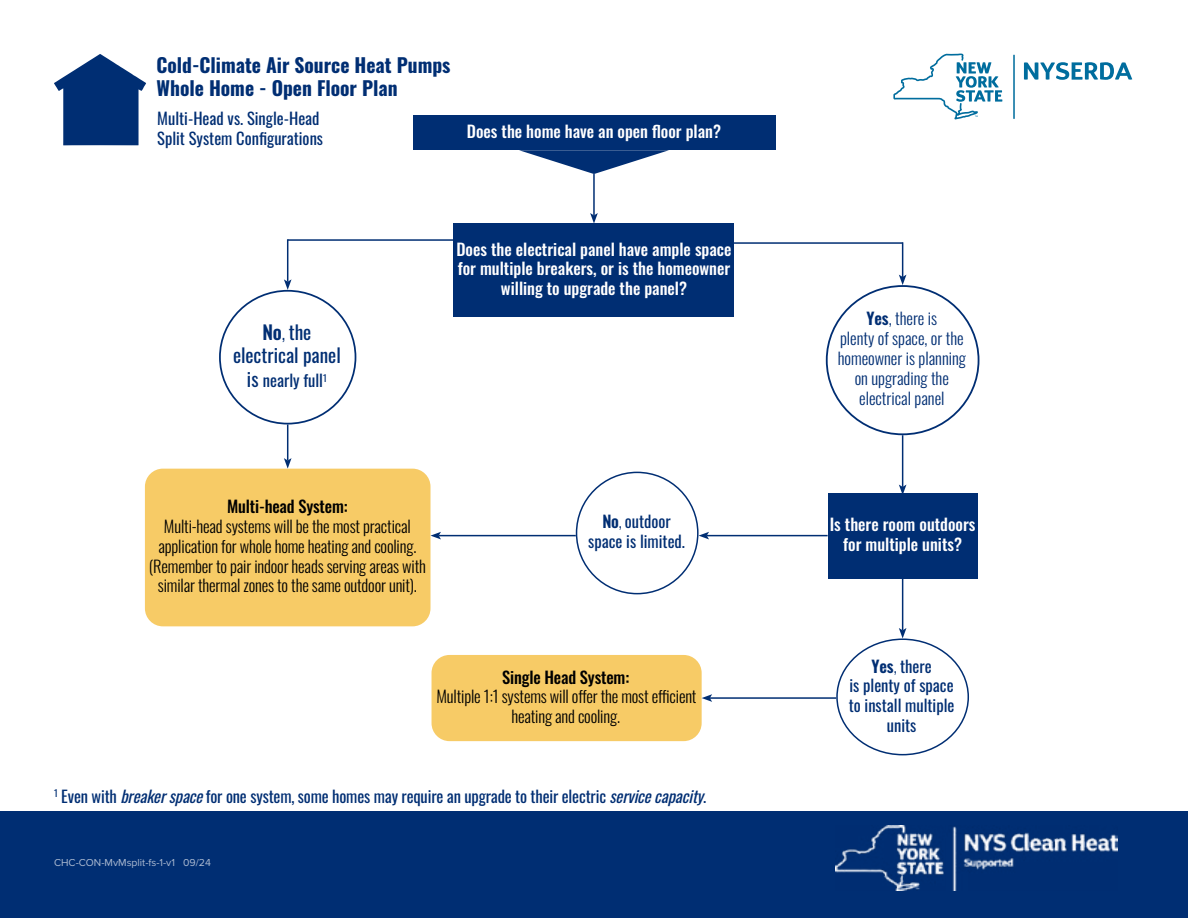
<style>
.page{position:relative;width:1188px;height:918px;background:#fff}
.page>*{position:absolute;margin:0;border:0;box-sizing:border-box;transform-origin:0 0}
.t1{font:700 19.5px/23.4px "Oswald";color:#002e73}
.t2{font:19.2px/23.1px "Oswald";color:#002e73;text-align:center}
.t3{font:16.5px/19.8px "Oswald";color:#002e73;text-align:center}
.t4{font:300 16.5px/19.8px "Oswald";letter-spacing:-.01em;color:#000;text-align:center}
.t5{font:500 16.5px/19.8px "Oswald";color:#fff;text-align:center}
.t6{font:300 16.5px/20.1px "Oswald";color:#002e73;text-align:center}
.t7{font:500 16.5px "Oswald";letter-spacing:-.01em;color:#000}
.t8{font:10.5px "Proxima Nova";color:#fff}
.s1{font-weight:600}
.s2{font-weight:300}
.s3{font-size:19.2px}
.s4{font-style:italic}
</style>
<div class="page">
<div style="left:0;top:811px;width:1188px;height:107px;background:#002e73"></div>
<div style="left:413px;top:115px;width:362px;height:35px;background:#002e73"></div>
<svg style="left:519px;top:150px;width:150px;height:24px"></svg>
<hr style="left:593px;top:174px;width:2px;height:41px;background:#002e73">
<svg style="left:590px;top:213px;width:8px;height:11px"></svg>
<div style="left:454px;top:224px;width:280px;height:93px;background:#002e73"></div>
<hr style="left:902px;top:242px;width:1px;height:35px;background:#002e73">
<svg style="left:899px;top:275px;width:7px;height:10px"></svg>
<hr style="left:735px;top:242px;width:167px;height:2px;background:#002e73">
<hr style="left:287px;top:239px;width:1px;height:43px;background:#002e73">
<svg style="left:284px;top:279px;width:8px;height:11px"></svg>
<hr style="left:288px;top:239px;width:165px;height:2px;background:#002e73">
<hr style="left:287px;top:425px;width:1px;height:35px;background:#002e73">
<svg style="left:284px;top:458px;width:8px;height:11px"></svg>
<div style="left:145px;top:469px;width:286px;height:157px;background:#f7cb66;border-radius:18px"></div>
<div style="left:828px;top:493px;width:150px;height:85px;background:#002e73"></div>
<hr style="left:902px;top:435px;width:1px;height:52px;background:#002e73">
<svg style="left:899px;top:485px;width:7px;height:8px"></svg>
<div style="left:576px;top:472px;width:123px;height:122px;border:2px solid #002e73;border-radius:50%"></div>
<hr style="left:439px;top:535px;width:137px;height:1px;background:#002e73">
<svg style="left:431px;top:532px;width:10px;height:7px"></svg>
<hr style="left:707px;top:535px;width:121px;height:1px;background:#002e73">
<svg style="left:699px;top:532px;width:10px;height:7px"></svg>
<hr style="left:902px;top:557px;width:1px;height:73px;background:#002e73">
<svg style="left:899px;top:628px;width:7px;height:10px"></svg>
<div style="left:836px;top:638px;width:133px;height:117px;border:2px solid #002e73;border-radius:50%"></div>
<div style="left:432px;top:655px;width:270px;height:86px;background:#f7cb66;border-radius:18px"></div>
<hr style="left:710px;top:697px;width:126px;height:2px;background:#002e73">
<svg style="left:702px;top:694px;width:10px;height:8px"></svg>
<svg style="left:54px;top:54px;width:92px;height:91px"></svg>
<img style="left:836px;top:826px;width:281px;height:64px">
<svg style="left:893px;top:54px;width:109px;height:65px"></svg>
<svg style="left:1024px;top:62px;width:108px;height:18px"></svg>
<hr style="left:1013px;top:55px;width:2px;height:64px;background:#006d9e">
<p class="t1" style="left:157px;top:54px;width:295px">Cold-Climate Air Source Heat Pumps<br>Whole Home - Open Floor Plan</p>
<p class="t3" style="left:157px;top:107px;width:167px;text-align:left">Multi-Head vs. Single-Head<br>Split System Configurations</p>
<p class="t5" style="left:467px;top:123px;width:256px">Does the home have an open floor plan?</p>
<p class="t2" style="left:233px;top:319px;width:109px"><span class="s1">No</span><span class="s2">,</span> the electrical panel</p>
<p class="t3" style="left:247px;top:369px;width:81px"><span class="s3">is</span> nearly full<sup>1</sup></p>
<p class="t5" style="left:456px;top:240px;width:277px">Does the electrical panel have ample space for multiple breakers, or is the homeowner willing to upgrade the panel?</p>
<p class="t6" style="left:838px;top:306px;width:130px"><span class="s1">Yes</span>, there is<br>plenty of space, or the homeowner is planning on upgrading the electrical panel</p>
<p class="t7" style="left:227px;top:498px;width:122px">Multi-head System:</p>
<p class="t4" style="left:149px;top:515px;width:279px">Multi-head systems will be the most practical application for whole home heating and cooling. (Remember to pair indoor heads serving areas with similar thermal zones to the same outdoor unit).</p>
<p class="t5" style="left:830px;top:515px;width:147px">Is there room outdoors for multiple units?</p>
<p class="t3" style="left:588px;top:510px;width:98px"><span class="s1">No</span><span class="s2">,</span> outdoor space is limited.</p>
<p class="t7" style="left:502px;top:668px;width:129px">Single Head System:</p>
<p class="t4" style="left:436px;top:685px;width:262px">Multiple 1:1 systems will offer the most efficient heating and cooling.</p>
<p class="t3" style="left:54px;top:785px;width:657px"><sup>1</sup> Even with <span class="s4">breakerspace</span>for one system, some homes may require an upgrade to their electric <span class="s4">servicecapacity</span>.</p>
<p class="t8" style="left:54px;top:855px;width:158px">CHC-CON-MvMsplit-fs-1-v1 09/24</p>
<p class="t3" style="left:849px;top:654px;width:107px"><span class="s1">Yes</span><span class="s2">,</span> there<br>is plenty of space to install multiple units</p>
</div>
